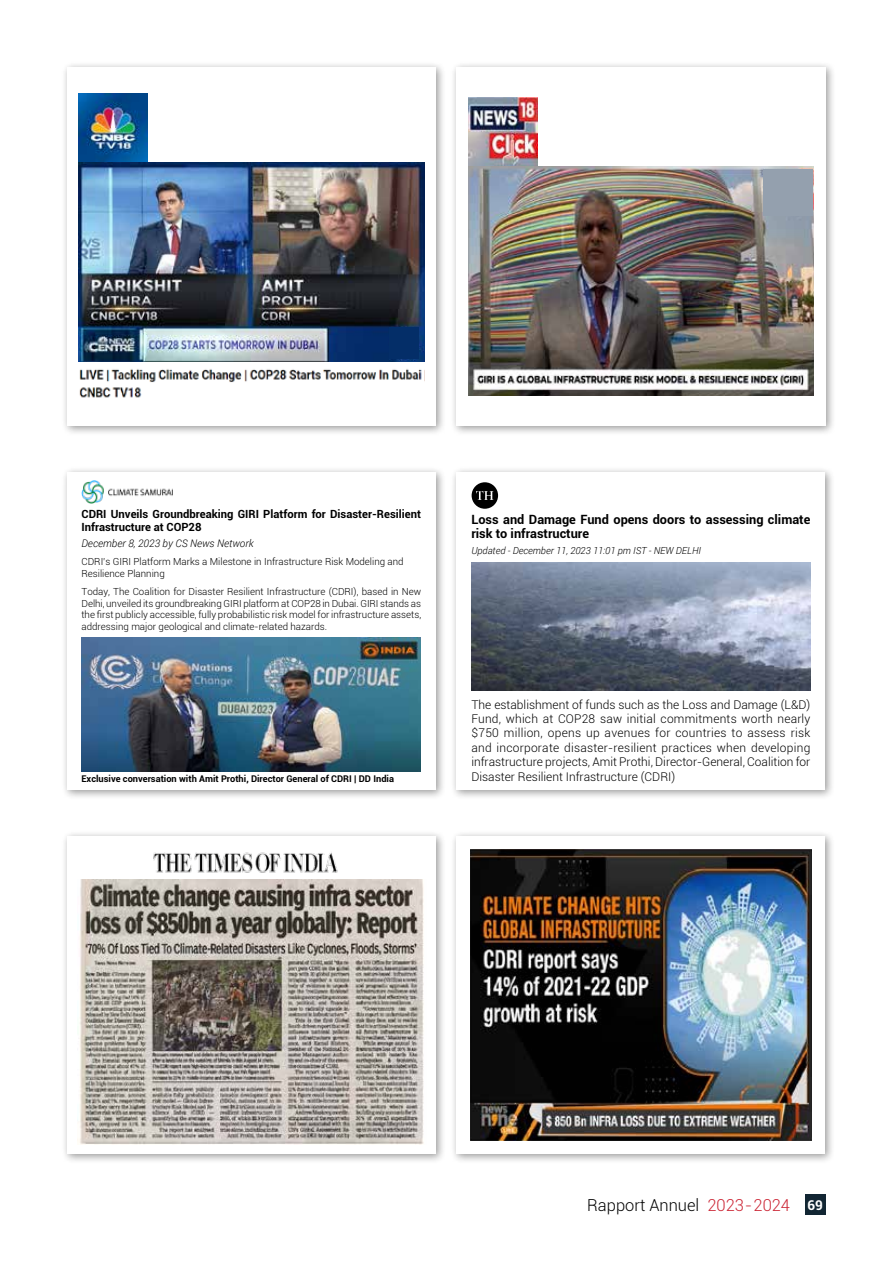
<style>
.page{position:relative;width:893px;height:1263px;background:#fff}
.page>*{position:absolute;margin:0;border:0;box-sizing:border-box;transform-origin:0 0}
.t1{font:300 16.5px "Roboto";color:#000}
.t2{font:700 12.75px/14px "Roboto";color:#000}
.t3{font:300 12px/14.4px "Roboto";color:#000;text-align:justify}
.t4{font:700 11.25px/12.8px "Roboto";color:#000}
.t5{font:italic 300 10.5px "Roboto";color:#000}
.t6{font:300 9.75px/11.7px "Roboto";color:#000}
.t7{font:italic 300 9.75px "Roboto";color:#000}
.t8{font:700 9.3px "Roboto";color:#000}
.s1{color:#cb2433}
.s2{font-weight:700;font-size:13.5px;color:#fff}
</style>
<div class="page">
<div style="left:805px;top:1195px;width:20px;height:20px;background:#122633"></div>
<div style="left:450px;top:61px;width:386px;height:375px;background:#000;opacity:.4"></div>
<div style="left:457px;top:67px;width:369px;height:359px;background:#fff"></div>
<div style="left:450px;top:466px;width:385px;height:334px;background:#000;opacity:.4"></div>
<div style="left:457px;top:473px;width:368px;height:317px;background:#fff"></div>
<div style="left:61px;top:466px;width:385px;height:334px;background:#000;opacity:.4"></div>
<div style="left:68px;top:473px;width:368px;height:317px;background:#fff"></div>
<div style="left:61px;top:61px;width:385px;height:375px;background:#000;opacity:.4"></div>
<div style="left:68px;top:67px;width:368px;height:359px;background:#fff"></div>
<div style="left:61px;top:830px;width:385px;height:334px;background:#000;opacity:.4"></div>
<div style="left:68px;top:836px;width:368px;height:318px;background:#fff"></div>
<div style="left:450px;top:830px;width:385px;height:334px;background:#000;opacity:.4"></div>
<div style="left:457px;top:836px;width:368px;height:318px;background:#fff"></div>
<img style="left:79px;top:94px;width:68px;height:68px">
<img style="left:79px;top:162px;width:346px;height:200px">
<img style="left:79px;top:369px;width:343px;height:29px">
<div style="left:390px;top:327px;width:29px;height:31px;background:#042e68"></div>
<img style="left:469px;top:98px;width:68px;height:68px">
<img style="left:469px;top:166px;width:345px;height:230px">
<div style="left:763px;top:169px;width:50px;height:47px;background:#94a0ae"></div>
<img style="left:82px;top:480px;width:91px;height:23px">
<img style="left:82px;top:637px;width:339px;height:134px">
<img style="left:471px;top:563px;width:339px;height:128px">
<div style="left:472px;top:482px;width:26px;height:27px;background:#000;border-radius:50%"></div>
<svg style="left:476px;top:491px;width:18px;height:9px"></svg>
<img style="left:79px;top:879px;width:345px;height:265px">
<img style="left:153px;top:852px;width:185px;height:21px">
<img style="left:470px;top:850px;width:342px;height:290px">
<p class="t4" style="left:82px;top:507px;width:341px">CDRI Unveils Groundbreaking GIRI Platform for Disaster-Resilient<br>Infrastructure at COP28</p>
<p class="t5" style="left:82px;top:536px;width:174px">December 8, 2023 by CS News Network</p>
<p class="t6" style="left:82px;top:555px;width:324px">CDRI’s GIRI Platform Marks a Milestone in Infrastructure Risk Modeling and<br>Resilience Planning</p>
<p class="t6" style="left:82px;top:585px;width:341px;text-align:justify">Today, The Coalition for Disaster Resilient Infrastructure (CDRI), based in New Delhi, unveiled its groundbreaking GIRI platform at COP28 in Dubai. GIRI stands as the first publicly accessible, fully probabilistic risk model for infrastructure assets, addressing major geological and climate-related hazards.</p>
<p class="t8" style="left:82px;top:772px;width:314px">Exclusive conversation with Amit Prothi, Director General of CDRI | DD India</p>
<h2 class="t2" style="left:471px;top:512px;width:340px">Loss and Damage Fund opens doors to assessing climate risk to infrastructure</h2>
<p class="t7" style="left:471px;top:543px;width:231px">Updated - December 11, 2023 11:01 pm IST - NEW DELHI</p>
<p class="t3" style="left:471px;top:697px;width:341px">The establishment of funds such as the Loss and Damage (L&amp;D)<br>Fund, which at COP28 saw initial commitments worth nearly $750 million, opens up avenues for countries to assess risk and incorporate disaster-resilient practices when developing infrastructure projects, Amit Prothi, Director-General, Coalition for Disaster Resilient Infrastructure (CDRI)</p>
<h1 class="t1" style="left:587px;top:1194px;width:237px">Rapport Annuel <span class="s1">2023-2024</span> <span class="s2">69</span></h1>
</div>
